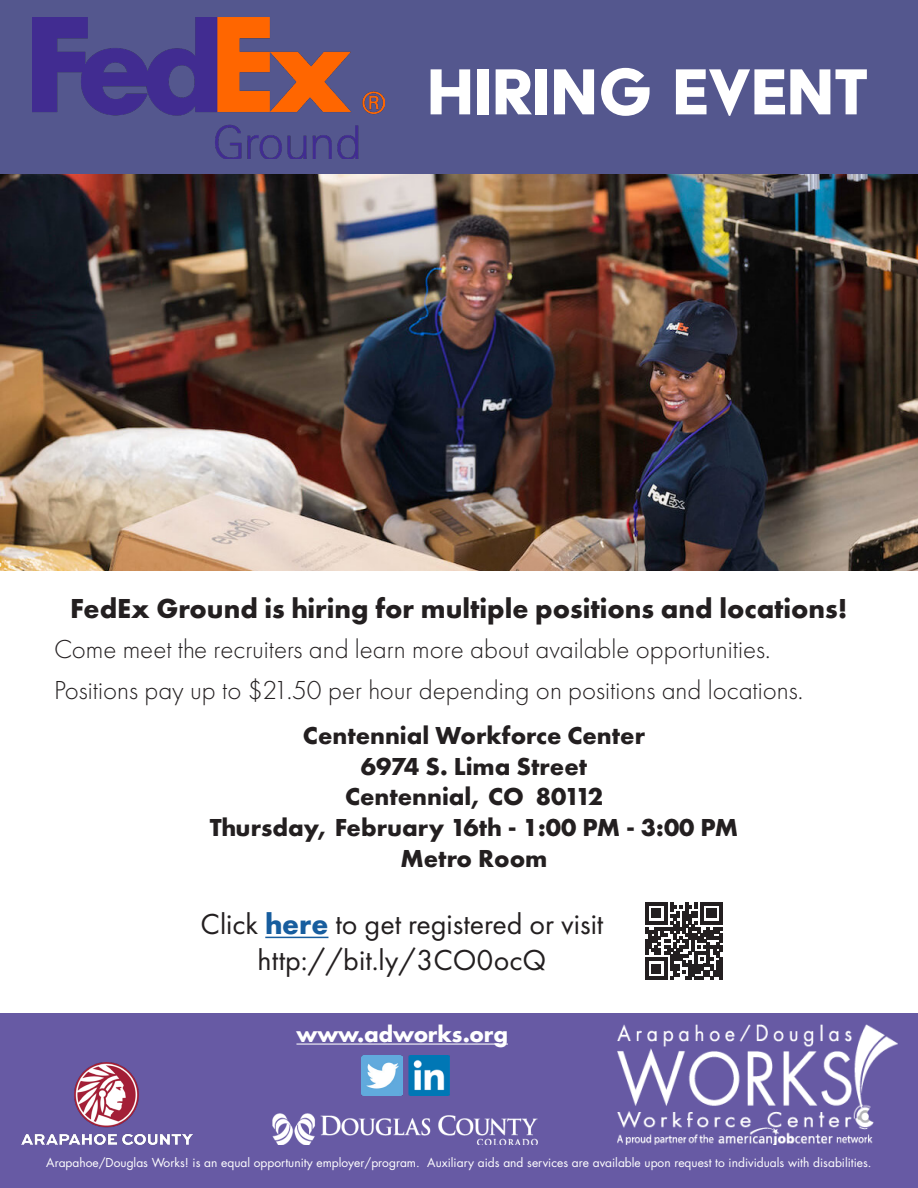
<style>
.page{position:relative;width:918px;height:1188px;background:#fff}
.page>*{position:absolute;margin:0;border:0;box-sizing:border-box;transform-origin:0 0}
.t1{font:75px "Acier BAT Text Solid";color:#fff}
.t2{font:30px/36px "Futura PT";color:#231f20;text-align:center}
.t3{font:700 28.5px "Futura PT";color:#231f20}
.t4{font:300 27px "Futura PT";color:#231f20}
.t5{font:700 25.5px "Futura PT";color:#231f20}
.t6{font:700 21px "Futura Std";color:#fff}
.t7{font:12px "Futura Std";color:#fff}
.s1{font-weight:700;color:#175d9e}
</style>
<div class="page">
<div style="left:0;top:1013px;width:918px;height:175px;background:#675aa4"></div>
<div style="left:0;top:0;width:918px;height:175px;background:#54578e"></div>
<img style="left:0;top:175px;width:918px;height:395px">
<img style="left:32px;top:17px;width:352px;height:142px">
<img style="left:273px;top:1114px;width:265px;height:31px">
<img style="left:617px;top:1025px;width:280px;height:120px">
<img style="left:22px;top:1063px;width:170px;height:82px">
<hr style="left:296px;top:1044px;width:212px;height:1px;background:#fff">
<img style="left:362px;top:1055px;width:40px;height:41px">
<img style="left:409px;top:1055px;width:40px;height:41px">
<hr style="left:265px;top:937px;width:63px;height:1px;background:#175d9e">
<svg style="left:646px;top:903px;width:76px;height:76px"></svg>
<p class="t1" style="left:427px;top:52px;width:443px">HIRING EVENT</p>
<p class="t3" style="left:70px;top:590px;width:779px">FedEx Ground is hiring for multiple positions and locations!</p>
<p class="t4" style="left:54px;top:634px;width:718px">Come meet the recruiters and learn more about available opportunities.</p>
<p class="t4" style="left:54px;top:674px;width:751px">Positions pay up to $21.50 per hour depending on positions and locations.</p>
<p class="t5" style="left:303px;top:719px;width:344px">Centennial Workforce Center</p>
<p class="t5" style="left:361px;top:750px;width:228px">6974 S. Lima Street</p>
<p class="t5" style="left:345px;top:780px;width:259px">Centennial, CO 80112</p>
<p class="t5" style="left:210px;top:811px;width:530px">Thursday, February 16th - 1:00 PM - 3:00 PM</p>
<p class="t5" style="left:401px;top:842px;width:148px">Metro Room</p>
<p class="t2" style="left:201px;top:906px;width:404px">Click <span class="s1">here</span> to get registered or visit http://bit.ly/3CO0ocQ</p>
<p class="t6" style="left:296px;top:1020px;width:213px">www.adworks.org</p>
<p class="t7" style="left:46px;top:1155px;width:827px">Arapahoe/Douglas Works! is an equal opportunity employer/program. Auxiliary aids and services are available upon request to individuals with disabilities.</p>
</div>
